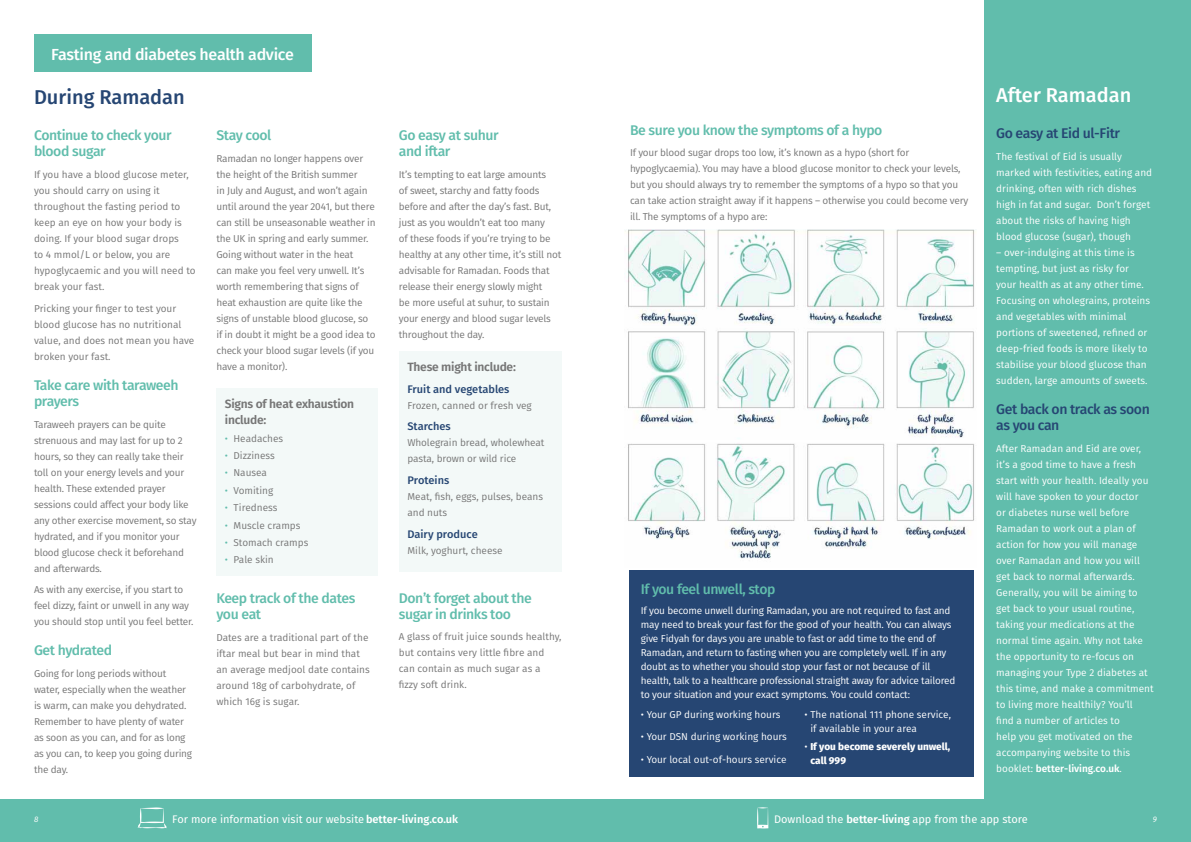
<style>
.page{position:relative;width:1191px;height:842px;background:#fff}
.page>*{position:absolute;margin:0;border:0;box-sizing:border-box;transform-origin:0 0}
.t1{font:500 20px "Fira Sans";color:#264673}
.t2{font:500 20px "Fira Sans";color:#fff}
.t3{font:500 16px "Fira Sans";letter-spacing:-.02em;color:#fff}
.t4{font:500 14px/16px "Fira Sans";letter-spacing:-.03em;color:#61bdac}
.t5{font:500 14px/16px "Fira Sans";letter-spacing:-.03em;color:#264673}
.t6{font:600 12px/16px "Fira Sans";letter-spacing:-.02em;color:#767676}
.t7{font:11px "Fira Sans";color:#fff}
.t8{font:500 11px "Fira Sans";color:#264673}
.t9{font:10px/16px "Fira Sans";letter-spacing:-.02em;color:#767676}
.t10{font:10px/16px "Fira Sans";color:#fff}
.t11{font:10px/16px "Fira Sans";color:#767676}
.t12{font:10px/14px "Fira Sans";letter-spacing:-.02em;color:#fff}
.t13{font:800 10px/14px "Fira Sans";color:#fff}
.t14{font:italic 8px "Fira Sans";color:#fff}
.s1{color:#61bdac}
.s2{font-weight:400}
.s3{font-weight:600}
</style>
<div class="page">
<div style="left:629px;top:570px;width:344px;height:207px;background:#264673"></div>
<div style="left:985px;top:0;width:206px;height:799px;background:#61bdac"></div>
<div style="left:34px;top:34px;width:277px;height:37px;background:#61bdac"></div>
<img style="left:625px;top:230px;width:350px;height:208px">
<img style="left:628px;top:443px;width:346px;height:116px">
<div style="left:216px;top:388px;width:162px;height:187px;background:#f3f9f8"></div>
<div style="left:399px;top:351px;width:162px;height:221px;background:#f3f9f8"></div>
<div style="left:0;top:799px;width:1191px;height:43px;background:#61bdac"></div>
<svg style="left:137px;top:807px;width:29px;height:21px"></svg>
<svg style="left:757px;top:807px;width:11px;height:21px"></svg>
<h2 class="t3" style="left:51px;top:42px;width:244px">Fasting and diabetes health advice</h2>
<h1 class="t1" style="left:34px;top:81px;width:152px">During Ramadan</h1>
<h3 class="t4" style="left:34px;top:127px;width:139px">Continue to check your blood sugar</h3>
<p class="t11" style="left:34px;top:166px;width:163px">If you have a blood glucose meter, you should carry on using it throughout the fasting period to keep an eye on how your body is doing. If your blood sugar drops<br>to 4 mmol/L or below, you are hypoglycaemic and you will need to break your fast.</p>
<p class="t11" style="left:34px;top:300px;width:162px">Pricking your finger to test your blood glucose has no nutritional value, and does not mean you have broken your fast.</p>
<h3 class="t4" style="left:34px;top:376px;width:146px">Take care with taraweeh prayers</h3>
<p class="t9" style="left:34px;top:416px;width:164px">Taraweeh prayers can be quite strenuous and may last for up to 2 hours, so they can really take their toll on your energy levels and your health. These extended prayer sessions could affect your body like any other exercise movement, so stay hydrated, and if you monitor your blood glucose check it beforehand and afterwards.</p>
<p class="t9" style="left:34px;top:581px;width:161px">As with any exercise, if you start to feel dizzy, faint or unwell in any way you should stop until you feel better.</p>
<h3 class="t4" style="left:34px;top:642px;width:80px">Get hydrated</h3>
<p class="t9" style="left:34px;top:665px;width:159px">Going for long periods without water, especially when the weather is warm, can make you dehydrated.<br>Remember to have plenty of water as soon as you can, and for as long as you can, to keep you going during the day.</p>
<h3 class="t4" style="left:216px;top:127px;width:56px">Stay cool</h3>
<p class="t9" style="left:216px;top:150px;width:161px">Ramadan no longer happens over the height of the British summer<br>in July and August, and won’t again until around the year 2041, but there can still be unseasonable weather in the UK in spring and early summer.<br>Going without water in the heat<br>can make you feel very unwell. It’s worth remembering that signs of heat exhaustion are quite like the signs of unstable blood glucose, so if in doubt it might be a good idea to check your blood sugar levels (if you have a monitor).</p>
<p class="t6" style="left:225px;top:395px;width:131px">Signs of heat exhaustion include:</p>
<p class="t11" style="left:225px;top:430px;width:60px"><span class="s1">•</span> Headaches</p>
<p class="t11" style="left:225px;top:447px;width:51px"><span class="s1">•</span> Dizziness</p>
<p class="t9" style="left:225px;top:465px;width:44px"><span class="s1">•</span> Nausea</p>
<p class="t11" style="left:225px;top:482px;width:50px"><span class="s1">•</span> Vomiting</p>
<p class="t11" style="left:225px;top:499px;width:54px"><span class="s1">•</span> Tiredness</p>
<p class="t11" style="left:225px;top:517px;width:77px"><span class="s1">•</span> Muscle cramps</p>
<p class="t11" style="left:225px;top:534px;width:85px"><span class="s1">•</span> Stomach cramps</p>
<p class="t11" style="left:225px;top:552px;width:50px"><span class="s1">•</span> Pale skin</p>
<h3 class="t4" style="left:216px;top:590px;width:140px">Keep track of the dates you eat</h3>
<p class="t11" style="left:216px;top:629px;width:155px">Dates are a traditional part of the iftar meal but bear in mind that an average medjool date contains around 18g of carbohydrate, of which 16g is sugar.</p>
<h3 class="t4" style="left:399px;top:127px;width:101px">Go easy at suhur and iftar</h3>
<p class="t9" style="left:399px;top:166px;width:164px">It’s tempting to eat large amounts<br>of sweet, starchy and fatty foods before and after the day’s fast. But, just as you wouldn’t eat too many<br>of these foods if you’re trying to be healthy at any other time, it’s still not advisable for Ramadan. Foods that release their energy slowly might<br>be more useful at suhur, to sustain your energy and blood sugar levels throughout the day.</p>
<p class="t6" style="left:407px;top:358px;width:110px">These might include:</p>
<p class="t8" style="left:407px;top:380px;width:104px">Fruit and vegetables</p>
<p class="t11" style="left:407px;top:397px;width:126px">Frozen, canned or fresh veg</p>
<p class="t8" style="left:407px;top:418px;width:45px">Starches</p>
<p class="t9" style="left:407px;top:435px;width:138px">Wholegrain bread, wholewheat pasta, brown or wild rice</p>
<p class="t8" style="left:407px;top:471px;width:43px">Proteins</p>
<p class="t11" style="left:407px;top:488px;width:137px">Meat, fish, eggs, pulses, beans and nuts</p>
<p class="t8" style="left:407px;top:525px;width:72px">Dairy produce</p>
<p class="t11" style="left:407px;top:542px;width:97px">Milk, yoghurt, cheese</p>
<h3 class="t4" style="left:399px;top:589px;width:134px">Don’t forget about the sugar in drinks too</h3>
<p class="t11" style="left:399px;top:629px;width:164px">A glass of fruit juice sounds healthy, but contains very little fibre and can contain as much sugar as a fizzy soft drink.</p>
<h3 class="t4" style="left:630px;top:121px;width:254px">Be sure you know the symptoms of a hypo</h3>
<p class="t9" style="left:630px;top:144px;width:340px">If your blood sugar drops too low, it’s known as a hypo (short for hypoglycaemia). You may have a blood glucose monitor to check your levels, but you should always try to remember the symptoms of a hypo so that you can take action straight away if it happens – otherwise you could become very ill. The symptoms of a hypo are:</p>
<h3 class="t4" style="left:641px;top:581px;width:136px">If you feel unwell, stop</h3>
<p class="t12" style="left:641px;top:603px;width:316px">If you become unwell during Ramadan, you are not required to fast and may need to break your fast for the good of your health. You can always give Fidyah for days you are unable to fast or add time to the end of Ramadan, and return to fasting when you are completely well. If in any doubt as to whether you should stop your fast or not because of ill health, talk to a healthcare professional straight away for advice tailored to your situation and your exact symptoms. You could contact:</p>
<p class="t10" style="left:641px;top:706px;width:141px">• Your GP during working hours</p>
<p class="t10" style="left:641px;top:728px;width:148px">• Your DSN during working hours</p>
<p class="t10" style="left:641px;top:751px;width:147px">• Your local out-of-hours service</p>
<p class="t10" style="left:810px;top:707px;width:142px;line-height:14px;text-indent:-6px">• The national 111 phone service, if available in your area</p>
<p class="t13" style="left:810px;top:738px;width:141px;text-indent:-6px"><span class="s2">•</span> If you become severely unwell, call 999</p>
<h1 class="t2" style="left:996px;top:79px;width:136px">After Ramadan</h1>
<h3 class="t5" style="left:996px;top:125px;width:125px">Go easy at Eid ul-Fitr</h3>
<p class="t10" style="left:996px;top:148px;width:157px">The festival of Eid is usually marked with festivities, eating and drinking, often with rich dishes high in fat and sugar. Don’t forget about the risks of having high blood glucose (sugar), though</p>
<p class="t10" style="left:996px;top:244px;width:155px">– over-indulging at this time is tempting, but just as risky for your health as at any other time.<br>Focusing on wholegrains, proteins and vegetables with minimal portions of sweetened, refined or deep-fried foods is more likely to stabilise your blood glucose than sudden, large amounts of sweets.</p>
<h3 class="t5" style="left:996px;top:400px;width:155px">Get back on track as soon as you can</h3>
<p class="t10" style="left:996px;top:440px;width:159px">After Ramadan and Eid are over, it’s a good time to have a fresh start with your health. Ideally you will have spoken to your doctor<br>or diabetes nurse well before<br>Ramadan to work out a plan of action for how you will manage over Ramadan and how you will get back to normal afterwards.<br>Generally, you will be aiming to get back to your usual routine, taking your medications at the normal time again. Why not take the opportunity to re-focus on managing your Type 2 diabetes at this time, and make a commitment to living more healthily? You’ll<br>find a number of articles to<br>help you get motivated on the accompanying website to this booklet: <span class="s3">better-living.co.uk</span>.</p>
<p class="t7" style="left:172px;top:811px;width:287px">For more information visit our website <span class="s3">better-living.co.uk</span></p>
<p class="t7" style="left:774px;top:811px;width:255px">Download the <span class="s3">better-living</span> app from the app store</p>
<p class="t14" style="left:34px;top:813px;width:6px">8</p>
<p class="t14" style="left:1152px;top:813px;width:6px">9</p>
</div>
